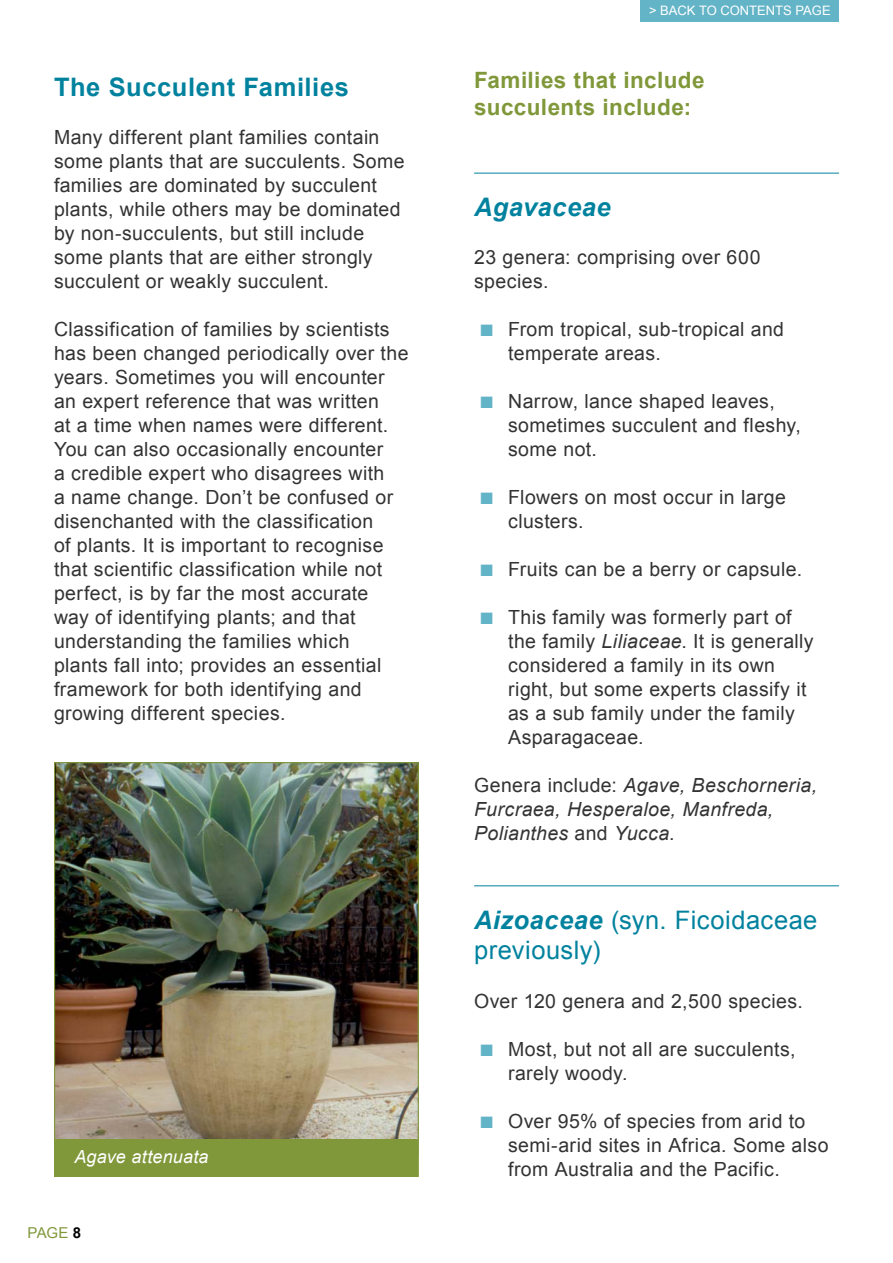
<style>
.page{position:relative;width:893px;height:1263px;background:#fff}
.page>*{position:absolute;margin:0;border:0;box-sizing:border-box;transform-origin:0 0}
.t1{font:25.5px/30.6px "Arial";letter-spacing:.02em;color:#00829e}
.t2{font:700 25.5px "Arial";letter-spacing:.02em;color:#00829e}
.t3{font:italic 700 25.5px "Arial";letter-spacing:.02em;color:#00829e}
.t4{font:700 22.5px/27px "Arial";letter-spacing:.02em;color:#80983a}
.t5{font:19.5px/24px "Arial";letter-spacing:.02em;color:#333}
.t6{font:italic 19.5px/24px "Arial";letter-spacing:.02em;color:#333}
.t7{font:italic 18px "Arial";letter-spacing:.01em;color:#fff}
.t8{font:15px "Arial";color:#80983a}
.t9{font:13.05px "Arial";color:#fff}
.s1{font-weight:700;color:#000}
.s2{color:#64b4c7}
.s3{font-style:italic}
.s4{font-style:normal}
.s5{font-weight:700;font-style:italic}
</style>
<div class="page">
<div style="left:641px;top:0;width:198px;height:21px;background:#64b4c7"></div>
<img style="left:54px;top:762px;width:365px;height:415px">
<hr style="left:474px;top:173px;width:365px;height:1px;background:#00829e">
<hr style="left:474px;top:885px;width:365px;height:1px;background:#00829e">
<h1 class="t2" style="left:54px;top:70px;width:297px">The Succulent Families</h1>
<p class="t5" style="left:54px;top:125px;width:352px">Many different plant families contain some plants that are succulents. Some families are dominated by succulent plants, while others may be dominated by non-succulents, but still include some plants that are either strongly succulent or weakly succulent.</p>
<p class="t5" style="left:54px;top:317px;width:356px">Classification of families by scientists has been changed periodically over the years. Sometimes you will encounter an expert reference that was written<br>at a time when names were different.<br>You can also occasionally encounter<br>a credible expert who disagrees with<br>a name change. Don’t be confused or disenchanted with the classification<br>of plants. It is important to recognise that scientific classification while not perfect, is by far the most accurate<br>way of identifying plants; and that understanding the families which<br>plants fall into; provides an essential framework for both identifying and growing different species.</p>
<p class="t7" style="left:74px;top:1145px;width:136px">Agave attenuata</p>
<p class="t8" style="left:28px;top:1223px;width:55px">PAGE <span class="s1">8</span></p>
<p class="t9" style="left:649px;top:2px;width:183px">&gt; BACK TO CONTENTS PAGE</p>
<p class="t4" style="left:474px;top:68px;width:232px">Families that include succulents include:</p>
<h1 class="t3" style="left:474px;top:191px;width:138px">Agavaceae</h1>
<p class="t5" style="left:474px;top:245px;width:288px">23 genera: comprising over 600 species.</p>
<p class="t5" style="left:508px;top:317px;width:277px;text-indent:-28px"><span class="s2">■</span> From tropical, sub-tropical and temperate areas.</p>
<p class="t5" style="left:508px;top:389px;width:294px;text-indent:-28px"><span class="s2">■</span> Narrow, lance shaped leaves, sometimes succulent and fleshy, some not.</p>
<p class="t5" style="left:508px;top:485px;width:279px;text-indent:-28px"><span class="s2">■</span> Flowers on most occur in large clusters.</p>
<p class="t5" style="left:480px;top:557px;width:323px"><span class="s2">■</span> Fruits can be a berry or capsule.</p>
<p class="t5" style="left:508px;top:605px;width:307px;text-indent:-28px"><span class="s2">■</span> This family was formerly part of the family <span class="s3">Liliaceae</span>. It is generally considered a family in its own right, but some experts classify it as a sub family under the family<br>Asparagaceae.</p>
<p class="t6" style="left:474px;top:773px;width:344px"><span class="s4">Genera include:</span> Agave, Beschorneria,<br>Furcraea, Hesperaloe, Manfreda,<br>Polianthes <span class="s4">and</span> Yucca<span class="s4">.</span></p>
<h1 class="t1" style="left:474px;top:905px;width:345px"><span class="s5">Aizoaceae</span> (syn. Ficoidaceae previously)</h1>
<p class="t5" style="left:474px;top:989px;width:330px">Over 120 genera and 2,500 species.</p>
<p class="t5" style="left:508px;top:1037px;width:289px;text-indent:-28px"><span class="s2">■</span> Most, but not all are succulents, rarely woody.</p>
<p class="t5" style="left:508px;top:1109px;width:322px;text-indent:-28px"><span class="s2">■</span> Over 95% of species from arid to semi-arid sites in Africa. Some also from Australia and the Pacific.</p>
</div>
